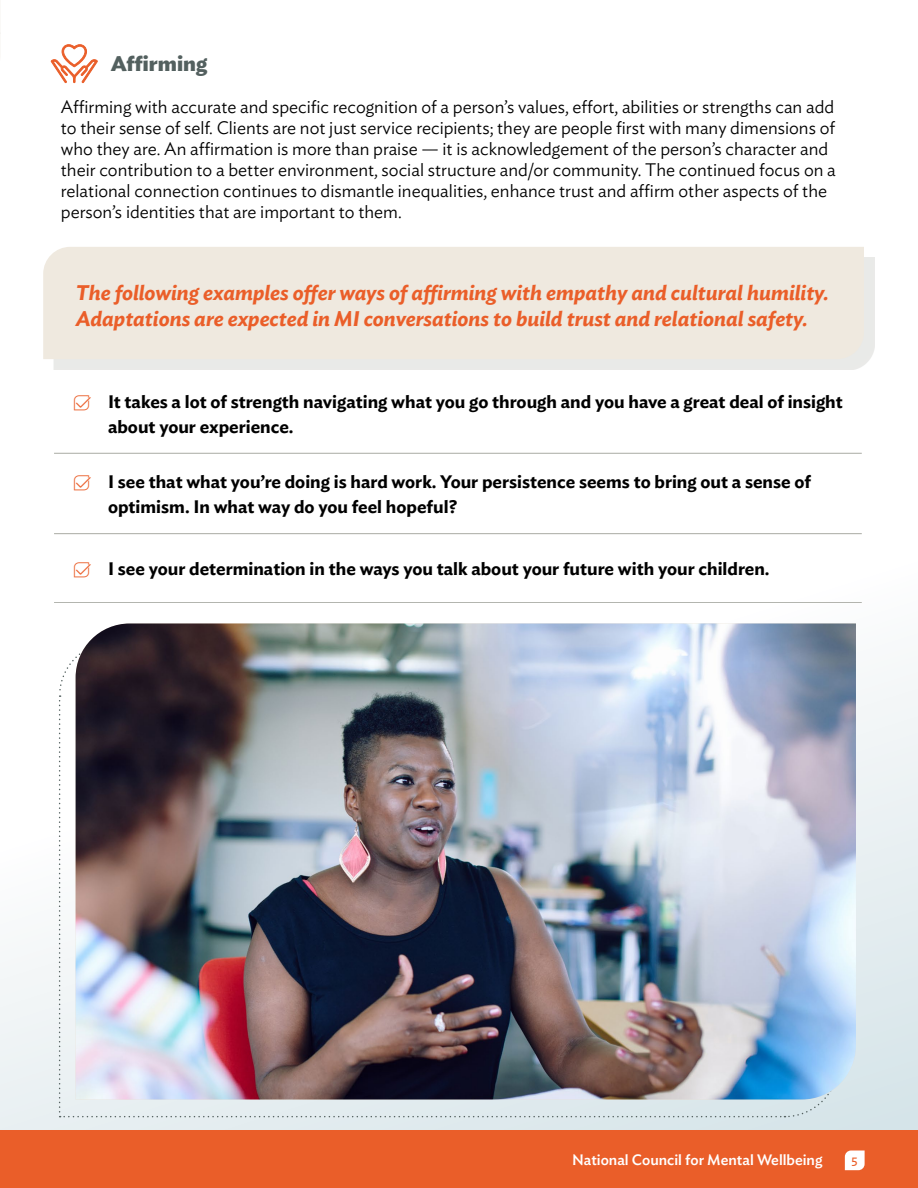
<style>
.page{position:relative;width:918px;height:1188px;background:#fff}
.page>*{position:absolute;margin:0;border:0;box-sizing:border-box;transform-origin:0 0}
.t1{font:italic 600 21px/25.5px "Ideal Sans";color:#ea5e29}
.t2{font:700 21px "Ideal Sans";color:#53605f}
.t3{font:300 18px/21px "Ideal Sans";color:#000}
.t4{font:600 18px/25.5px "Ideal Sans";color:#000}
.t5{font:500 15px "Ideal Sans";color:#fff}
.t6{font:12.75px "Ideal Sans";color:#ea5e29}
</style>
<div class="page">
<div style="left:0;top:1130px;width:918px;height:58px;background:#ea5e29"></div>
<svg style="left:845px;top:1151px;width:20px;height:19px"></svg>
<div style="left:0;top:0;width:918px;height:1130px;background:linear-gradient(to bottom,#fff,#e9f0f2)"></div>
<div style="left:54px;top:257px;width:821px;height:113px;background:#e9eae8"></div>
<div style="left:43px;top:247px;width:821px;height:112px;background:#efe9df"></div>
<hr style="left:54px;top:533px;width:808px;height:1px;background:#a9aba4">
<hr style="left:54px;top:602px;width:808px;height:1px;background:#a9aba4">
<hr style="left:54px;top:453px;width:808px;height:1px;background:#a9aba4">
<svg style="left:58px;top:641px;width:782px;height:477px"></svg>
<img style="left:76px;top:624px;width:780px;height:476px">
<svg style="left:51px;top:44px;width:47px;height:39px"></svg>
<svg style="left:74px;top:395px;width:17px;height:15px"></svg>
<svg style="left:74px;top:475px;width:17px;height:15px"></svg>
<svg style="left:74px;top:562px;width:17px;height:16px"></svg>
<p class="t2" style="left:111px;top:47px;width:98px">Affirming</p>
<p class="t3" style="left:61px;top:95px;width:777px">Affirming with accurate and specific recognition of a person’s values, effort, abilities or strengths can add to their sense of self. Clients are not just service recipients; they are people first with many dimensions of who they are. An affirmation is more than praise — it is acknowledgement of the person’s character and their contribution to a better environment, social structure and/or community. The continued focus on a relational connection continues to dismantle inequalities, enhance trust and affirm other aspects of the person’s identities that are important to them.</p>
<p class="t1" style="left:76px;top:279px;width:755px">The following examples offer ways of affirming with empathy and cultural humility.<br>Adaptations are expected in MI conversations to build trust and relational safety.</p>
<p class="t4" style="left:108px;top:387px;width:736px">It takes a lot of strength navigating what you go through and you have a great deal of insight about your experience.</p>
<p class="t4" style="left:108px;top:467px;width:704px">I see that what you’re doing is hard work. Your persistence seems to bring out a sense of optimism. In what way do you feel hopeful?</p>
<p class="t4" style="left:108px;top:555px;width:663px">I see your determination in the ways you talk about your future with your children.</p>
<p class="t5" style="left:572px;top:1149px;width:252px">National Council for Mental Wellbeing</p>
<p class="t6" style="left:852px;top:1150px;width:8px">5</p>
</div>
